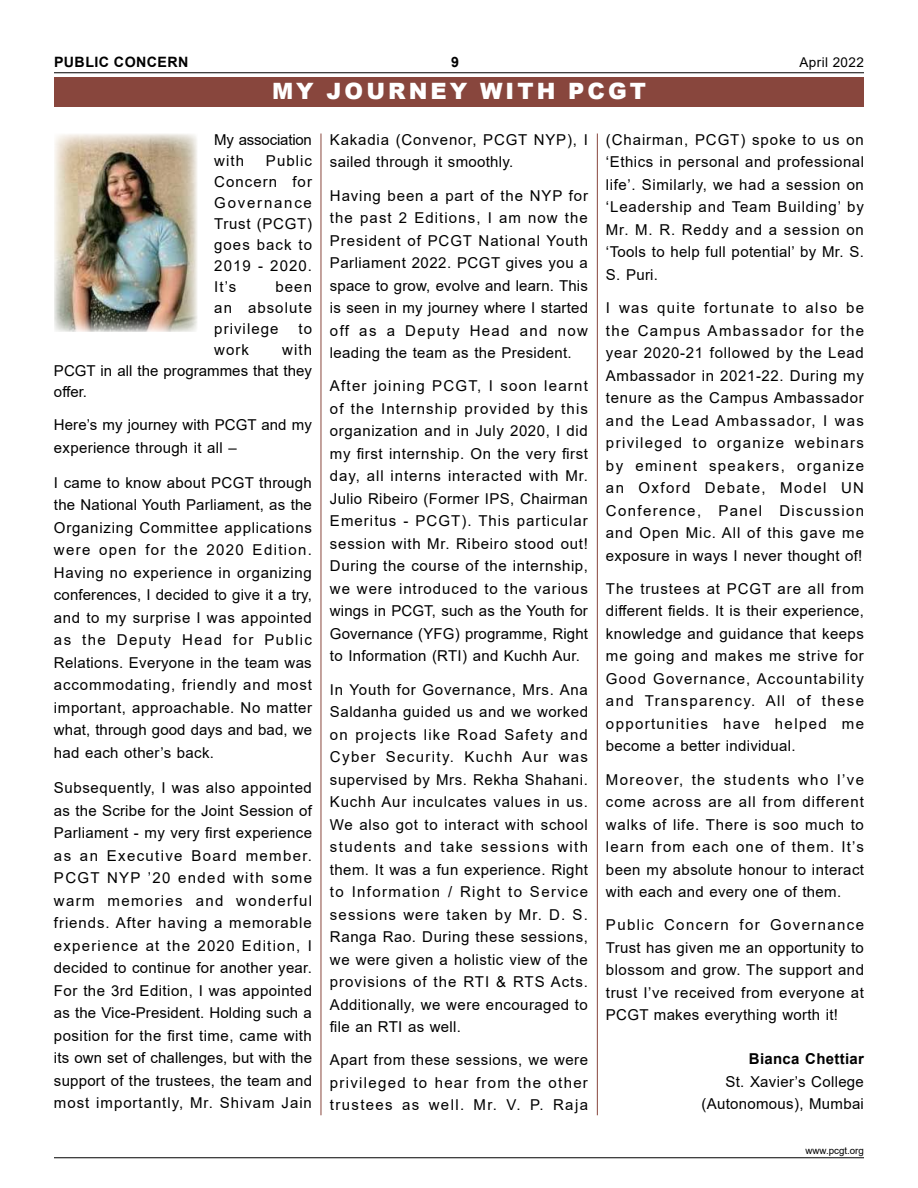
<style>
.page{position:relative;width:918px;height:1188px;background:#fff}
.page>*{position:absolute;margin:0;border:0;box-sizing:border-box;transform-origin:0 0}
.t1{font:900 22.5px "Arial";letter-spacing:.135em;color:#fff}
.t2{font:15px/22.5px "Arial";letter-spacing:.02em;color:#000;text-align:justify}
.t3{font:15px/21px "Arial";letter-spacing:-.01em;color:#000}
.t4{font:700 15px "Arial";letter-spacing:.02em;color:#000}
.t5{font:700 14.25px "Arial";letter-spacing:.03em;color:#000}
.t6{font:13.5px "Arial";letter-spacing:.03em;color:#000}
.t7{font:9.75px "Arial";color:#000}
</style>
<div class="page">
<hr style="left:54px;top:72px;width:810px;height:1px;background:#000">
<div style="left:54px;top:77px;width:810px;height:30px;background:#88463d"></div>
<hr style="left:54px;top:1157px;width:810px;height:1px;background:#000">
<img style="left:54px;top:134px;width:143px;height:198px">
<hr style="left:321px;top:134px;width:1px;height:981px;background:#88463d">
<hr style="left:597px;top:134px;width:1px;height:981px;background:#88463d">
<p class="t5" style="left:54px;top:52px;width:136px">PUBLIC CONCERN</p>
<p class="t5" style="left:451px;top:52px;width:9px">9</p>
<p class="t6" style="left:800px;top:53px;width:66px">April 2022</p>
<h1 class="t1" style="left:272px;top:74px;width:376px">MY JOURNEY WITH PCGT</h1>
<p class="t3" style="left:214px;top:129px;width:99px">My association with</p>
<p class="t2" style="left:330px;top:128px;width:259px">Kakadia (Convenor, PCGT NYP), I sailed through it smoothly.</p>
<p class="t2" style="left:330px;top:184px;width:260px">Having been a part of the NYP for the past 2 Editions, I am now the President of PCGT National Youth Parliament 2022. PCGT gives you a space to grow, evolve and learn. This is seen in my journey where I started off as a Deputy Head and now leading the team as the President.</p>
<p class="t2" style="left:330px;top:375px;width:260px">After joining PCGT, I soon learnt of the Internship provided by this organization and in July 2020, I did my first internship. On the very first day, all interns interacted with Mr.<br>Julio Ribeiro (Former IPS, Chairman Emeritus - PCGT). This particular session with Mr. Ribeiro stood out!<br>During the course of the internship, we were introduced to the various wings in PCGT, such as the Youth for Governance (YFG) programme, Right to Information (RTI) and Kuchh Aur.</p>
<p class="t2" style="left:330px;top:678px;width:260px">In Youth for Governance, Mrs. Ana Saldanha guided us and we worked on projects like Road Safety and Cyber Security. Kuchh Aur was supervised by Mrs. Rekha Shahani.<br>Kuchh Aur inculcates values in us.<br>We also got to interact with school students and take sessions with them. It was a fun experience. Right to Information / Right to Service sessions were taken by Mr. D. S.<br>Ranga Rao. During these sessions, we were given a holistic view of the provisions of the RTI &amp; RTS Acts.<br>Additionally, we were encouraged to file an RTI as well.</p>
<p class="t2" style="left:330px;top:1049px;width:260px">Apart from these sessions, we were privileged to hear from the other trustees as well. Mr. V. P. Raja</p>
<p class="t2" style="left:606px;top:128px;width:260px">(Chairman, PCGT) spoke to us on ‘Ethics in personal and professional life’. Similarly, we had a session on ‘Leadership and Team Building’ by Mr. M. R. Reddy and a session on ‘Tools to help full potential’ by Mr. S.<br>S. Puri.</p>
<p class="t2" style="left:606px;top:296px;width:260px">I was quite fortunate to also be the Campus Ambassador for the year 2020-21 followed by the Lead Ambassador in 2021-22. During my tenure as the Campus Ambassador and the Lead Ambassador, I was privileged to organize webinars by eminent speakers, organize an Oxford Debate, Model UN Conference, Panel Discussion and Open Mic. All of this gave me exposure in ways I never thought of!</p>
<p class="t2" style="left:606px;top:577px;width:260px">The trustees at PCGT are all from different fields. It is their experience, knowledge and guidance that keeps me going and makes me strive for Good Governance, Accountability and Transparency. All of these opportunities have helped me become a better individual.</p>
<p class="t2" style="left:606px;top:768px;width:260px">Moreover, the students who I’ve come across are all from different walks of life. There is soo much to learn from each one of them. It’s been my absolute honour to interact with each and every one of them.</p>
<p class="t2" style="left:606px;top:914px;width:260px">Public Concern for Governance Trust has given me an opportunity to blossom and grow. The support and trust I’ve received from everyone at PCGT makes everything worth it!</p>
<p class="t4" style="left:749px;top:1048px;width:117px">Bianca Chettiar</p>
<p class="t2" style="left:702px;top:1070px;width:164px;text-align:right">St. Xavier’s College (Autonomous), Mumbai</p>
<p class="t2" style="left:214px;top:150px;width:99px;line-height:21px;text-indent:52px">Public Concern for Governance Trust (PCGT) goes back to 2019 - 2020.<br>It’s</p>
<p class="t2" style="left:214px;top:276px;width:99px;line-height:21px;text-indent:61px">been an absolute privilege</p>
<p class="t2" style="left:298px;top:317px;width:15px">to</p>
<p class="t2" style="left:54px;top:339px;width:260px;line-height:21px;text-indent:228px">with PCGT in all the programmes that they offer.</p>
<p class="t2" style="left:54px;top:413px;width:259px">Here’s my journey with PCGT and my experience through it all –</p>
<p class="t2" style="left:54px;top:471px;width:260px">I came to know about PCGT through the National Youth Parliament, as the Organizing Committee applications were open for the 2020 Edition.<br>Having no experience in organizing conferences, I decided to give it a try, and to my surprise I was appointed as the Deputy Head for Public Relations. Everyone in the team was accommodating, friendly and most important, approachable. No matter what, through good days and bad, we had each other’s back.</p>
<p class="t2" style="left:54px;top:776px;width:260px">Subsequently, I was also appointed as the Scribe for the Joint Session of Parliament - my very first experience as an Executive Board member.<br>PCGT NYP ’20 ended with some warm memories and wonderful friends. After having a memorable experience at the 2020 Edition, I decided to continue for another year.<br>For the 3rd Edition, I was appointed as the Vice-President. Holding such a position for the first time, came with its own set of challenges, but with the support of the trustees, the team and most importantly, Mr. Shivam Jain</p>
<p class="t2" style="left:214px;top:338px;width:36px">work</p>
<p class="t7" style="left:805px;top:1144px;width:60px">www.pcgt.org</p>
</div>
